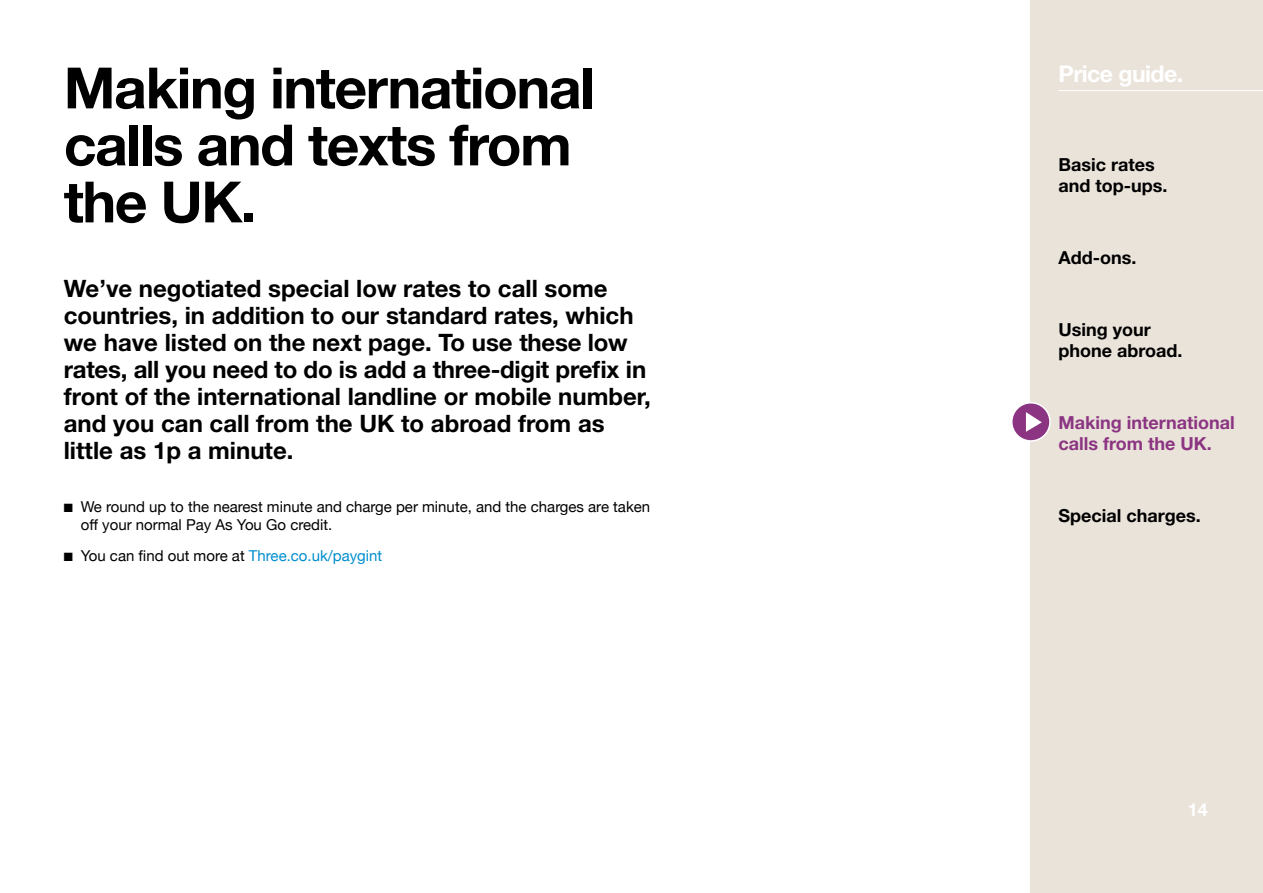
<style>
.page{position:relative;width:1263px;height:893px;background:#fff}
.page>*{position:absolute;margin:0;border:0;box-sizing:border-box;transform-origin:0 0}
.t1{font:700 57px/57px "Helvetica Neue LT";letter-spacing:-.025em;color:#000}
.t2{font:700 24px/27px "Helvetica Neue LT";color:#000}
.t3{font:700 23.1px "Helvetica Neue LT";letter-spacing:-.025em;color:#fff}
.t4{font:700 18px/21px "Helvetica Neue LT";color:#000}
.t5{font:700 18px/21px "Helvetica Neue LT";color:#8b3582}
.t6{font:700 18px "Helvetica Neue LT";color:#fff}
.t7{font:15px/18px "Helvetica Neue";color:#000}
.s1{color:#008ece}
</style>
<div class="page">
<div style="left:1031px;top:0;width:232px;height:893px;background:#eae3da"></div>
<hr style="left:1058px;top:90px;width:205px;height:1px;background:#fff">
<div style="left:1012px;top:403px;width:38px;height:38px;background:#8b3582;border-radius:50%"></div>
<div style="left:1011px;top:402px;width:40px;height:40px;border:2px solid #fff;border-radius:50%"></div>
<svg style="left:1026px;top:412px;width:16px;height:20px"></svg>
<p class="t1" style="left:64px;top:58px;width:533px">Making international calls and texts from the UK.</p>
<p class="t2" style="left:64px;top:274px;width:588px">We’ve negotiated special low rates to call some countries, in addition to our standard rates, which we have listed on the next page. To use these low rates, all you need to do is add a three-digit prefix in front of the international landline or mobile number, and you can call from the UK to abroad from as little as 1p a minute.</p>
<p class="t7" style="left:81px;top:496px;width:571px;text-indent:-17px">■ We round up to the nearest minute and charge per minute, and the charges are taken off your normal Pay As You Go credit.</p>
<p class="t7" style="left:64px;top:545px;width:320px">■ You can find out more at <span class="s1">Three.co.uk/paygint</span></p>
<p class="t3" style="left:1058px;top:59px;width:126px">Price guide.</p>
<p class="t4" style="left:1058px;top:153px;width:111px">Basic rates and top-ups.</p>
<p class="t4" style="left:1058px;top:246px;width:79px">Add-ons.</p>
<p class="t4" style="left:1058px;top:319px;width:126px">Using your phone abroad.</p>
<p class="t5" style="left:1058px;top:412px;width:178px">Making international calls from the UK.</p>
<p class="t4" style="left:1058px;top:505px;width:144px">Special charges.</p>
<p class="t6" style="left:1188px;top:799px;width:22px">14</p>
</div>
